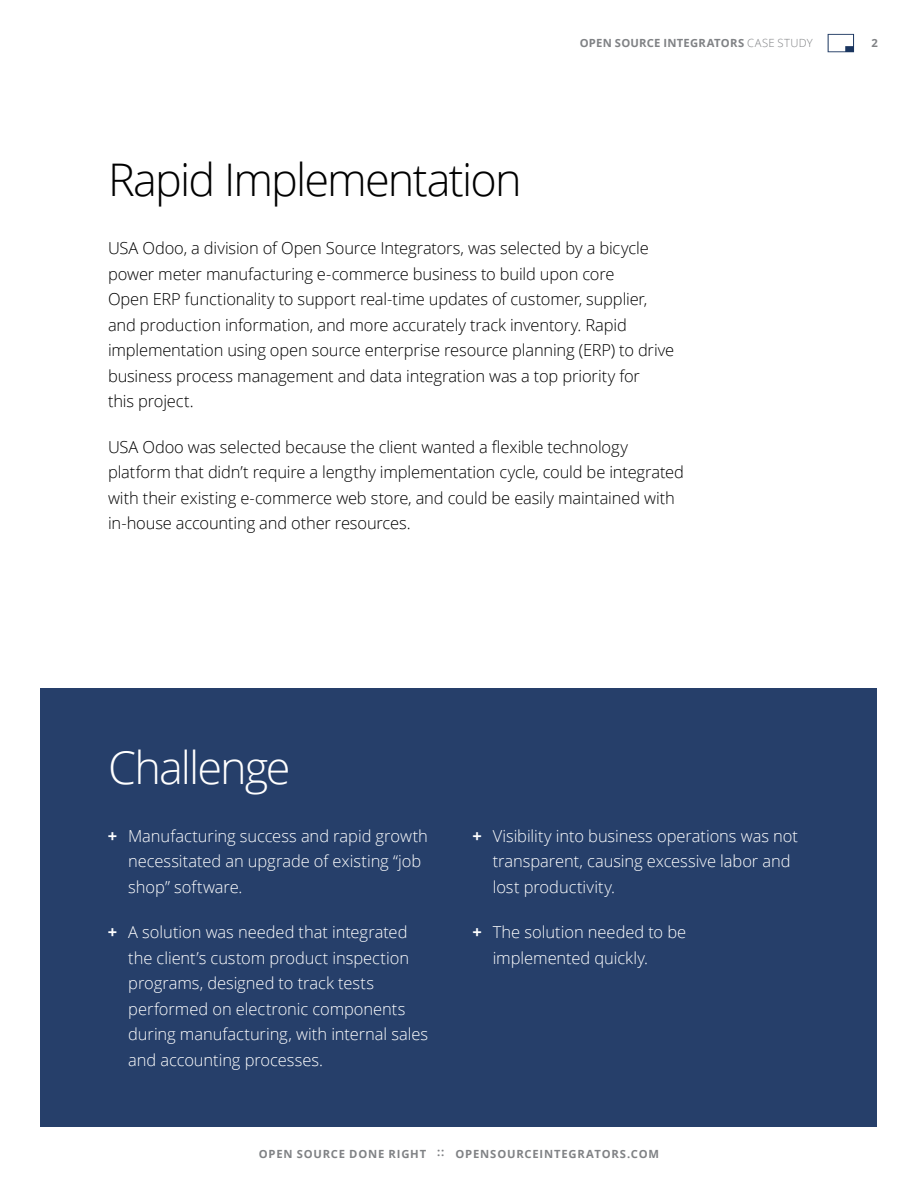
<style>
.page{position:relative;width:918px;height:1188px;background:#fff}
.page>*{position:absolute;margin:0;border:0;box-sizing:border-box;transform-origin:0 0}
.t1{font:300 45px "Open Sans";letter-spacing:-.04em;color:#000}
.t2{font:300 45px "Open Sans";letter-spacing:-.045em;color:#fff}
.t3{font:300 16.5px/25.5px "Open Sans";letter-spacing:-.01em;color:#000}
.t4{font:300 16.5px/25.5px "Open Sans";letter-spacing:-.005em;color:#fff}
.t5{font:700 11.25px "Open Sans";letter-spacing:.07em;color:#808285}
.t6{font:700 11.25px "Open Sans";letter-spacing:.02em;color:#808285}
.s1{font-weight:300}
.s2{font-weight:700}
</style>
<div class="page">
<svg style="left:828px;top:34px;width:26px;height:18px"></svg>
<div style="left:41px;top:688px;width:836px;height:439px;background:#263f6a"></div>
<p class="t6" style="left:580px;top:35px;width:234px">OPEN SOURCE INTEGRATORS <span class="s1">CASE STUDY</span></p>
<p class="t5" style="left:872px;top:35px;width:8px">2</p>
<h1 class="t1" style="left:108px;top:149px;width:415px">Rapid Implementation</h1>
<p class="t3" style="left:108px;top:235px;width:568px">USA Odoo, a division of Open Source Integrators, was selected by a bicycle power meter manufacturing e-commerce business to build upon core<br>Open ERP functionality to support real-time updates of customer, supplier, and production information, and more accurately track inventory. Rapid implementation using open source enterprise resource planning (ERP) to drive business process management and data integration was a top priority for<br>this project.</p>
<p class="t3" style="left:108px;top:434px;width:578px">USA Odoo was selected because the client wanted a flexible technology platform that didn’t require a lengthy implementation cycle, could be integrated with their existing e-commerce web store, and could be easily maintained with in-house accounting and other resources.</p>
<h1 class="t2" style="left:108px;top:737px;width:184px">Challenge</h1>
<p class="t4" style="left:128px;top:822px;width:301px;text-indent:-20px"><span class="s2">+</span> Manufacturing success and rapid growth necessitated an upgrade of existing “job shop” software.</p>
<p class="t4" style="left:128px;top:919px;width:302px;text-indent:-20px"><span class="s2">+</span> A solution was needed that integrated the client’s custom product inspection programs, designed to track tests performed on electronic components during manufacturing, with internal sales and accounting processes.</p>
<p class="t4" style="left:493px;top:822px;width:307px;text-indent:-20px"><span class="s2">+</span> Visibility into business operations was not transparent, causing excessive labor and lost productivity.</p>
<p class="t4" style="left:493px;top:919px;width:195px;text-indent:-20px"><span class="s2">+</span> The solution needed to be implemented quickly.</p>
<p class="t5" style="left:259px;top:1146px;width:402px">OPEN SOURCE DONE RIGHT :: OPENSOURCEINTEGRATORS.COM</p>
</div>
